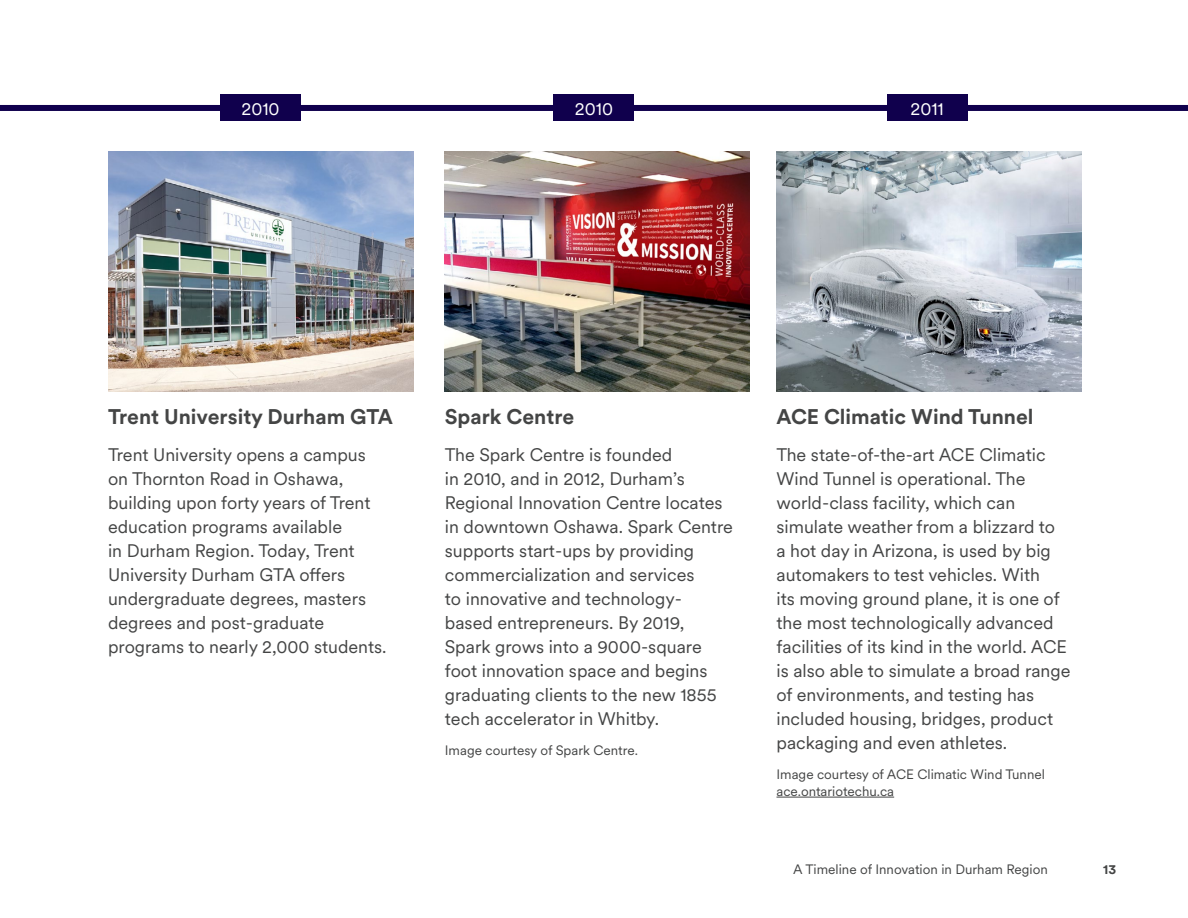
<style>
.page{position:relative;width:1188px;height:918px;background:#fff}
.page>*{position:absolute;margin:0;border:0;box-sizing:border-box;transform-origin:0 0}
.H4_-_Story_Heading{font:700 21px "Circular XX";color:#444545}
.Body{font:18px/24px "Circular XX";color:#444545}
.H3_-_Year{font:18px "Circular XX";color:#fff}
.Page_number___Photo{font:13.5px/16.5px "Circular XX";color:#444545}
.Body-2{font:13.5px "Circular XX";color:#444545}
.t1{font:700 13.5px "Circular XX";color:#444545}
</style>
<div class="page">
<div style="left:0;top:105px;width:1188px;height:6px;background:#10004d"></div>
<div style="left:220px;top:94px;width:81px;height:28px;background:#10004d"></div>
<img style="left:108px;top:152px;width:305px;height:239px">
<div style="left:554px;top:94px;width:80px;height:28px;background:#10004d"></div>
<img style="left:445px;top:152px;width:305px;height:240px">
<div style="left:887px;top:94px;width:81px;height:27px;background:#10004d"></div>
<hr style="left:776px;top:797px;width:118px;height:1px;background:#444545">
<img style="left:776px;top:152px;width:305px;height:240px">
<h3 class="H3_-_Year" style="left:241px;top:96px;width:40px">2010</h3>
<h3 class="H3_-_Year" style="left:575px;top:96px;width:40px">2010</h3>
<h3 class="H3_-_Year" style="left:911px;top:96px;width:35px">2011</h3>
<h4 class="H4_-_Story_Heading" style="left:108px;top:402px;width:287px">Trent University Durham GTA</h4>
<p class="Body" style="left:108px;top:442px;width:280px">Trent University opens a campus on Thornton Road in Oshawa, building upon forty years of Trent education programs available<br>in Durham Region. Today, Trent<br>University Durham GTA offers undergraduate degrees, masters degrees and post-graduate programs to nearly 2,000 students.</p>
<h4 class="H4_-_Story_Heading" style="left:445px;top:402px;width:131px">Spark Centre</h4>
<p class="Body" style="left:445px;top:442px;width:290px">The Spark Centre is founded<br>in 2010, and in 2012, Durham’s<br>Regional Innovation Centre locates in downtown Oshawa. Spark Centre supports start-ups by providing commercialization and services<br>to innovative and technology&shy;based entrepreneurs. By 2019,<br>Spark grows into a 9000-square foot innovation space and begins graduating clients to the new 1855 tech accelerator in Whitby.</p>
<p class="Body-2" style="left:445px;top:742px;width:195px">Image courtesy of Spark Centre.</p>
<h4 class="H4_-_Story_Heading" style="left:776px;top:402px;width:259px">ACE Climatic Wind Tunnel</h4>
<p class="Body" style="left:776px;top:442px;width:296px">The state-of-the-art ACE Climatic Wind Tunnel is operational. The world-class facility, which can simulate weather from a blizzard to<br>a hot day in Arizona, is used by big automakers to test vehicles. With<br>its moving ground plane, it is one of the most technologically advanced facilities of its kind in the world. ACE is also able to simulate a broad range of environments, and testing has included housing, bridges, product packaging and even athletes.</p>
<p class="Page_number___Photo" style="left:776px;top:766px;width:270px">Image courtesy of ACE Climatic Wind Tunnel ace.ontariotechu.ca</p>
<p class="Page_number___Photo" style="left:793px;top:860px;width:256px">A Timeline of Innovation in Durham Region</p>
<p class="t1" style="left:1103px;top:860px;width:14px">13</p>
</div>
